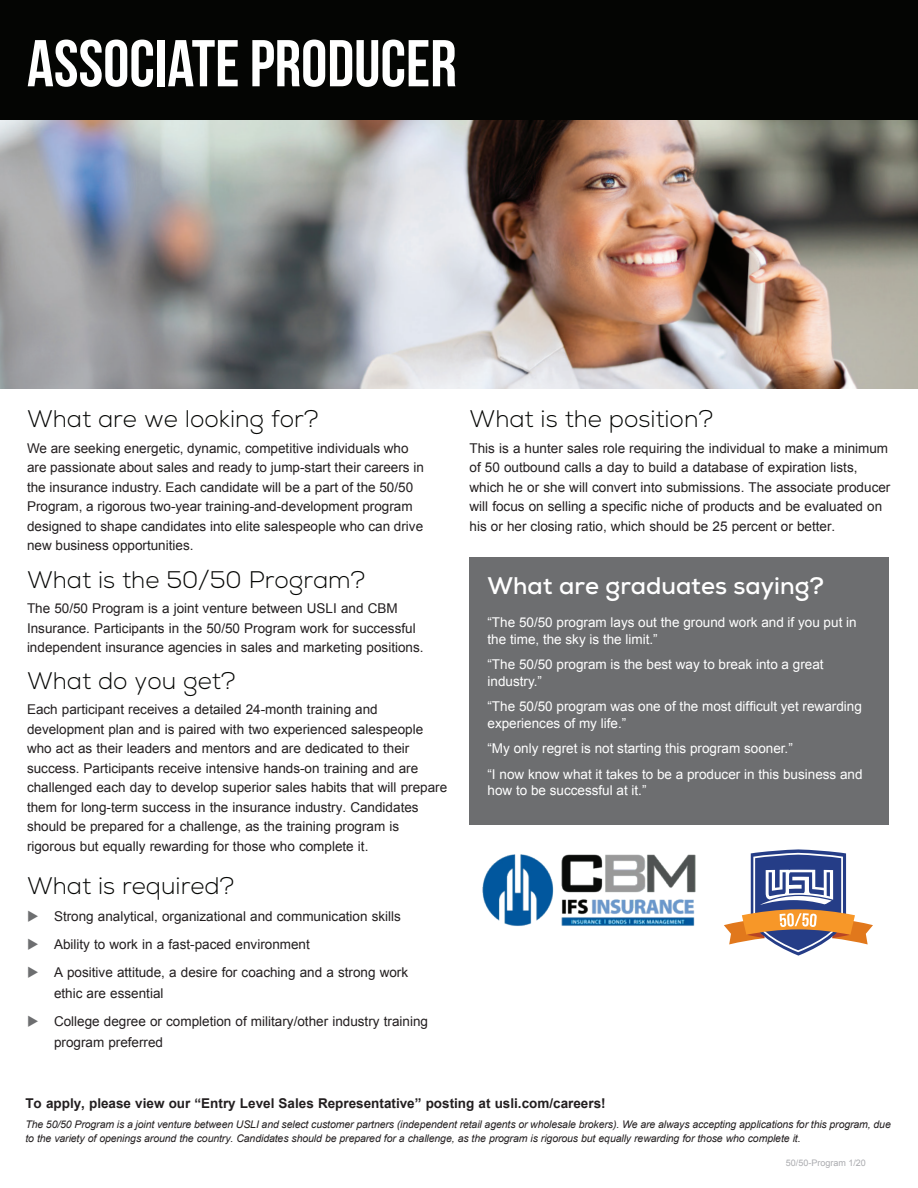
<style>
.page{position:relative;width:918px;height:1188px;background:#fff}
.page>*{position:absolute;margin:0;border:0;box-sizing:border-box;transform-origin:0 0}
.t1{font:66px "Bebas Neue";color:#fff}
.t2{font:300 24px "Nexa";color:#040503}
.t3{font:700 24px "Nexa";color:#fff}
.t4{font:13.5px/19.5px "Arial";color:#231f20}
.t5{font:13.5px/16.5px "Arial";color:#fff}
.t6{font:700 13.5px "Arial";color:#231f20}
.t7{font:italic 10.5px/13.5px "Arial";letter-spacing:-.01em;color:#231f20}
.t8{font:9px "Arial";color:#aaabaf}
.s1{color:#6d6e70}
</style>
<div class="page">
<div style="left:0;top:0;width:918px;height:122px;background:#040503"></div>
<img style="left:0;top:121px;width:918px;height:268px">
<div style="left:469px;top:557px;width:420px;height:267px;background:#6d6e70"></div>
<svg style="left:724px;top:849px;width:149px;height:107px"></svg>
<img style="left:482px;top:854px;width:214px;height:72px">
<h1 class="t1" style="left:27px;top:27px;width:431px">ASSOCIATE PRODUCER</h1>
<h2 class="t2" style="left:27px;top:405px;width:293px">What are we looking for?</h2>
<p class="t4" style="left:27px;top:438px;width:398px">We are seeking energetic, dynamic, competitive individuals who are passionate about sales and ready to jump-start their careers in the insurance industry. Each candidate will be a part of the 50/50<br>Program, a rigorous two-year training-and-development program designed to shape candidates into elite salespeople who can drive new business opportunities.</p>
<h2 class="t2" style="left:27px;top:565px;width:340px">What is the 50/50 Program?</h2>
<p class="t4" style="left:27px;top:599px;width:398px">The 50/50 Program is a joint venture between USLI and CBM<br>Insurance. Participants in the 50/50 Program work for successful independent insurance agencies in sales and marketing positions.</p>
<h2 class="t2" style="left:27px;top:667px;width:210px">What do you get?</h2>
<p class="t4" style="left:27px;top:700px;width:422px">Each participant receives a detailed 24-month training and development plan and is paired with two experienced salespeople who act as their leaders and mentors and are dedicated to their success. Participants receive intensive hands-on training and are challenged each day to develop superior sales habits that will prepare them for long-term success in the insurance industry. Candidates should be prepared for a challenge, as the training program is rigorous but equally rewarding for those who complete it.</p>
<h2 class="t2" style="left:27px;top:871px;width:209px">What is required?</h2>
<p class="t4" style="left:27px;top:907px;width:376px"><span class="s1">◆</span> Strong analytical, organizational and communication skills</p>
<p class="t4" style="left:27px;top:935px;width:284px"><span class="s1">◆</span> Ability to work in a fast-paced environment</p>
<p class="t4" style="left:54px;top:962px;width:356px;line-height:21px;text-indent:-27px"><span class="s1">◆</span> A positive attitude, a desire for coaching and a strong work ethic are essential</p>
<p class="t4" style="left:54px;top:1011px;width:376px;line-height:21px;text-indent:-27px"><span class="s1">◆</span> College degree or completion of military/other industry training program preferred</p>
<h2 class="t2" style="left:470px;top:405px;width:245px">What is the position?</h2>
<p class="t4" style="left:470px;top:438px;width:422px">This is a hunter sales role requiring the individual to make a minimum of 50 outbound calls a day to build a database of expiration lists, which he or she will convert into submissions. The associate producer will focus on selling a specific niche of products and be evaluated on his or her closing ratio, which should be 25 percent or better.</p>
<h2 class="t3" style="left:488px;top:571px;width:338px">What are graduates saying?</h2>
<p class="t5" style="left:488px;top:615px;width:371px">“The 50/50 program lays out the ground work and if you put in the time, the sky is the limit.”</p>
<p class="t5" style="left:488px;top:657px;width:338px">“The 50/50 program is the best way to break into a great industry.”</p>
<p class="t5" style="left:488px;top:699px;width:376px">“The 50/50 program was one of the most difficult yet rewarding experiences of my life.”</p>
<p class="t5" style="left:488px;top:736px;width:377px;line-height:25.5px">“My only regret is not starting this program sooner.”<br>“I now know what it takes to be a producer in this business and</p>
<p class="t5" style="left:488px;top:783px;width:161px">how to be successful at it.”</p>
<p class="t6" style="left:25px;top:1094px;width:582px">To apply, please view our “Entry Level Sales Representative” posting at usli.com/careers!</p>
<p class="t7" style="left:25px;top:1118px;width:867px">The 50/50 Program is a joint venture between USLI and select customer partners (independent retail agents or wholesale brokers). We are always accepting applications for this program, due to the variety of openings around the country. Candidates should be prepared for a challenge, as the program is rigorous but equally rewarding for those who complete it.</p>
<p class="t8" style="left:786px;top:1157px;width:82px">50/50-Program 1/20</p>
</div>
